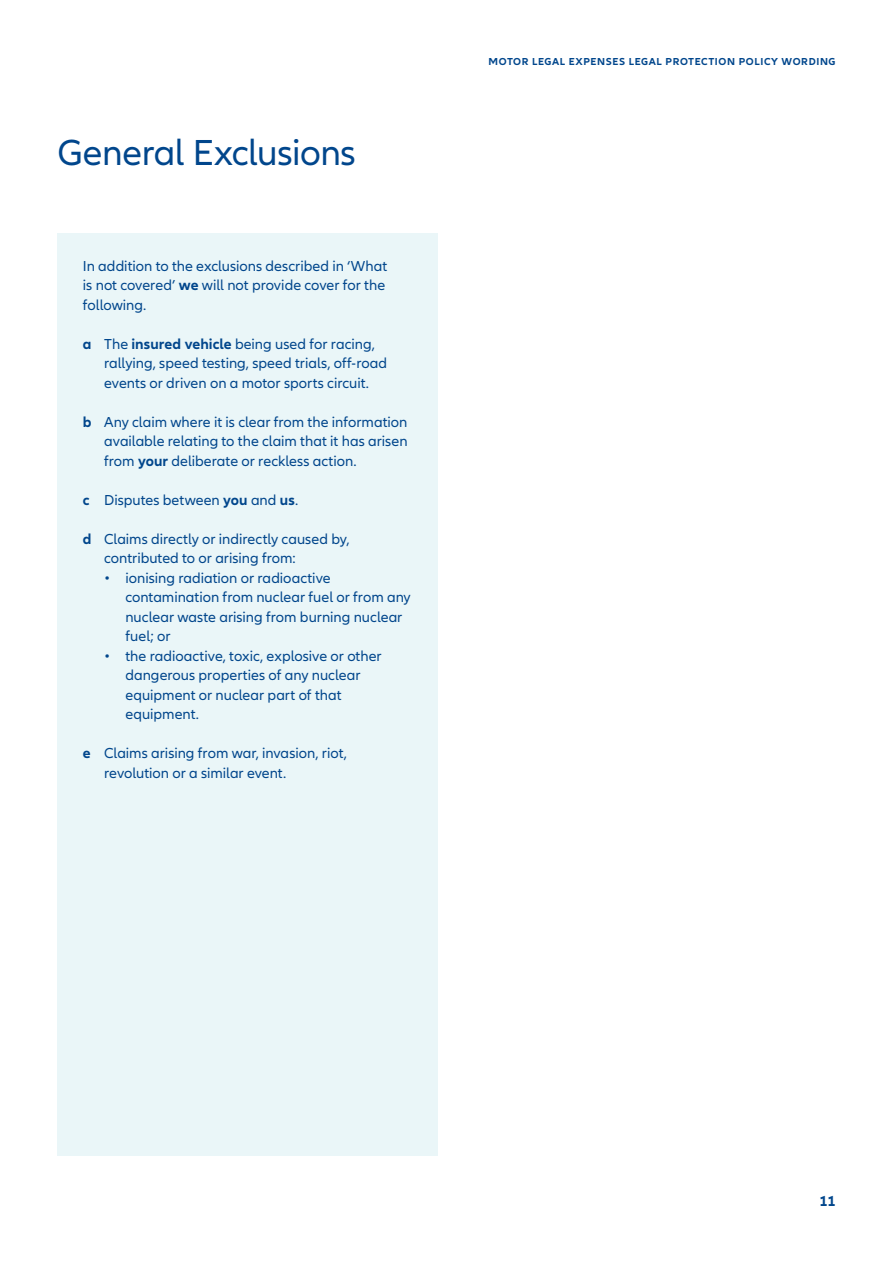
<style>
.page{position:relative;width:893px;height:1263px;background:#fff}
.page>*{position:absolute;margin:0;border:0;box-sizing:border-box;transform-origin:0 0}
.t1{font:37.5px "Allianz Neo";letter-spacing:-.01em;color:#01468c}
.Copy_10_13pt{font:15px/19.5px "Allianz Neo";color:#01468c}
.t2{font:700 15px "Allianz Neo";color:#01468c}
.t3{font:700 10.5px "Allianz Neo";letter-spacing:.06em;color:#01468c}
.s1{font-weight:700}
</style>
<div class="page">
<div style="left:57px;top:234px;width:381px;height:922px;background:#eaf6f8"></div>
<p class="t1" style="left:57px;top:132px;width:300px">General Exclusions</p>
<p class="Copy_10_13pt" style="left:83px;top:256px;width:306px">In addition to the exclusions described in ‘What is not covered’ <span class="s1">we</span> will not provide cover for the following.</p>
<p class="Copy_10_13pt" style="left:104px;top:334px;width:285px;text-indent:-21px"><span class="s1">a</span> The <span class="s1">insured vehicle</span> being used for racing, rallying, speed testing, speed trials, off-road events or driven on a motor sports circuit.</p>
<p class="Copy_10_13pt" style="left:104px;top:412px;width:305px;text-align:justify;text-indent:-21px"><span class="s1">b</span> Any claim where it is clear from the information available relating to the claim that it has arisen from <span class="s1">your</span> deliberate or reckless action.</p>
<p class="Copy_10_13pt" style="left:83px;top:490px;width:217px"><span class="s1">c</span> Disputes between <span class="s1">you</span> and <span class="s1">us</span>.</p>
<p class="Copy_10_13pt" style="left:104px;top:529px;width:247px;text-indent:-21px"><span class="s1">d</span> Claims directly or indirectly caused by, contributed to or arising from:</p>
<p class="Copy_10_13pt" style="left:125px;top:568px;width:287px;text-indent:-21px">• ionising radiation or radioactive contamination from nuclear fuel or from any nuclear waste arising from burning nuclear fuel; or</p>
<p class="Copy_10_13pt" style="left:125px;top:646px;width:258px;text-indent:-21px">• the radioactive, toxic, explosive or other dangerous properties of any nuclear equipment or nuclear part of that equipment.</p>
<p class="Copy_10_13pt" style="left:104px;top:744px;width:244px;text-indent:-21px"><span class="s1">e</span> Claims arising from war, invasion, riot, revolution or a similar event.</p>
<p class="t3" style="left:489px;top:56px;width:348px">MOTOR LEGAL EXPENSES LEGAL PROTECTION POLICY WORDING</p>
<p class="t2" style="left:819px;top:1192px;width:18px">11</p>
</div>
